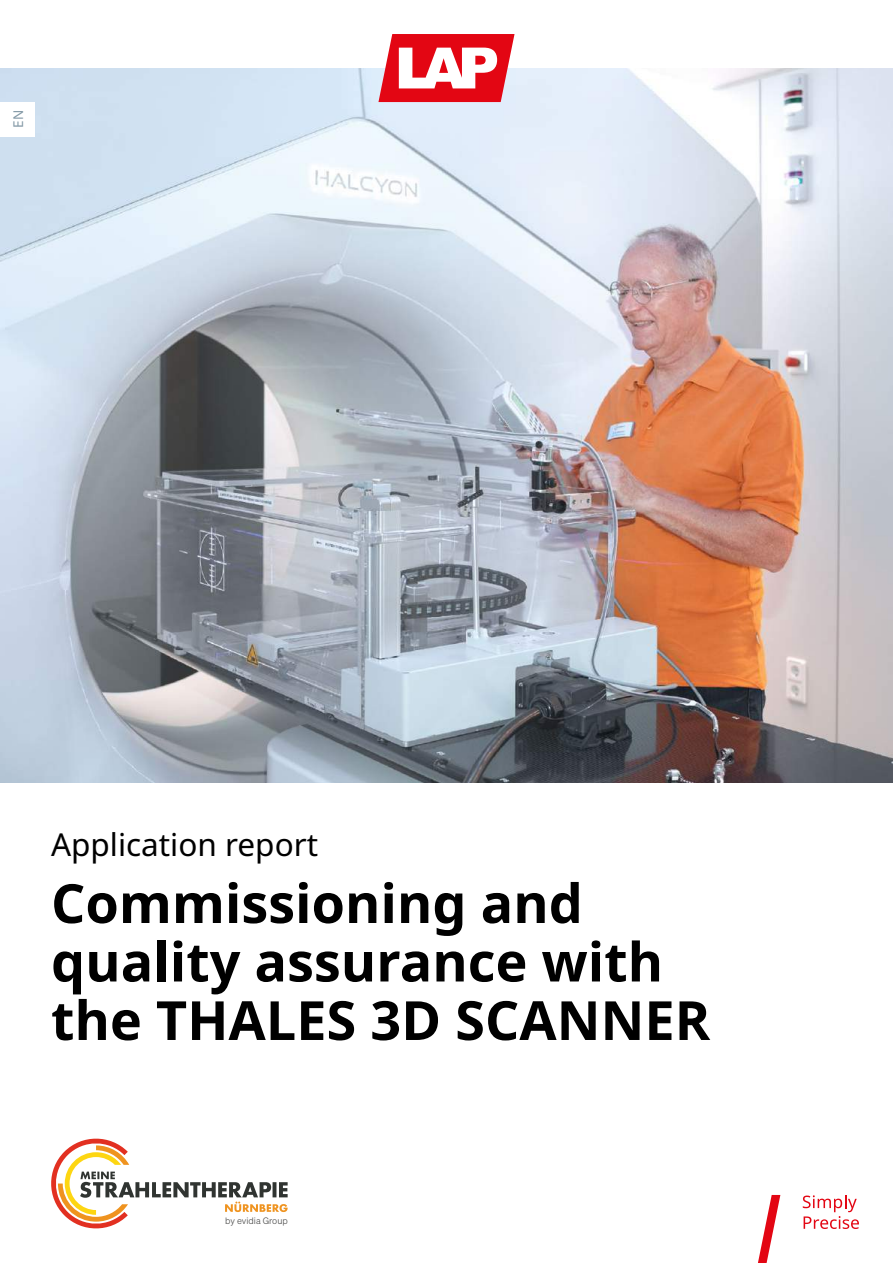
<style>
.page{position:relative;width:893px;height:1263px;background:#fff}
.page>*{position:absolute;margin:0;border:0;box-sizing:border-box;transform-origin:0 0}
.t1{font:700 54px/58.5px "Noto Sans";color:#000}
.t2{font:31.5px "Noto Sans";color:#000}
.t3{font:13.5px "Noto Sans";color:#8298a5}
.t4{font:9px "Sohne Leicht";color:#4a4a49}
</style>
<div class="page">
<img style="left:0;top:68px;width:893px;height:714px">
<div style="left:0;top:102px;width:34px;height:34px;background:#fff"></div>
<svg style="left:51px;top:1138px;width:237px;height:90px"></svg>
<svg style="left:378px;top:34px;width:136px;height:68px"></svg>
<svg style="left:803px;top:1195px;width:56px;height:34px"></svg>
<svg style="left:758px;top:1195px;width:22px;height:68px"></svg>
<p class="t3" style="left:9px;top:128px;width:19px;rotate:-90deg">EN</p>
<p class="t2" style="left:51px;top:822px;width:269px">Application report</p>
<p class="t1" style="left:51px;top:875px;width:661px">Commissioning and quality assurance with the THALES 3D SCANNER</p>
<p class="t4" style="left:225px;top:1215px;width:64px">by evidia Group</p>
</div>
